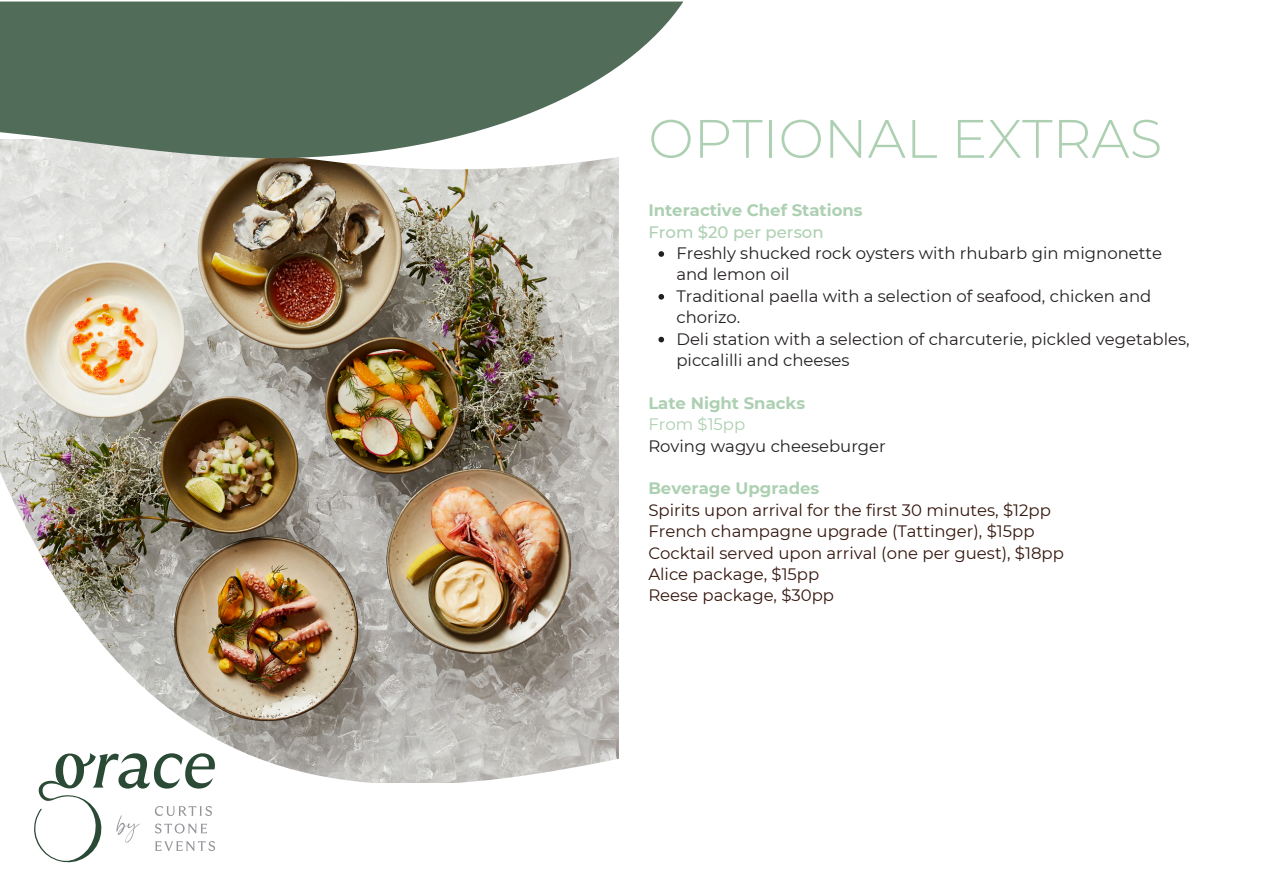
<style>
.page{position:relative;width:1263px;height:894px;background:#fff}
.page>*{position:absolute;margin:0;border:0;box-sizing:border-box;transform-origin:0 0}
.t1{font:300 54px "Montserrat";color:#add0b2}
.t2{font:16.5px/21.3px "Montserrat";color:#231f20}
.t3{font:16.5px "Montserrat";color:#34160c}
.t4{font:700 16.5px/21.3px "Montserrat";color:#add0b2}
.t5{font:16.5px "Montserrat";color:#add0b2}
.s1{font-weight:500}
</style>
<div class="page">
<img style="left:0;top:169px;width:618px;height:302px">
<svg style="left:0;top:158px;width:619px;height:11px"></svg>
<svg style="left:0;top:2px;width:683px;height:156px;fill:#526c5a"></svg>
<img style="left:0;top:471px;width:619px;height:312px">
<svg style="left:33px;top:752px;width:184px;height:111px"></svg>
<svg style="left:658px;top:251px;width:6px;height:6px"></svg>
<svg style="left:658px;top:294px;width:6px;height:5px"></svg>
<svg style="left:658px;top:336px;width:6px;height:6px"></svg>
<p class="t1" style="left:648px;top:105px;width:515px">OPTIONAL EXTRAS</p>
<h1 class="t4" style="left:648px;top:200px;width:216px">Interactive Chef Stations<br><span class="s1">From $20 per person</span></h1>
<h2 class="t2" style="left:676px;top:242px;width:487px">Freshly shucked rock oysters with rhubarb gin mignonette and lemon oil</h2>
<p class="t2" style="left:676px;top:285px;width:476px">Traditional paella with a selection of seafood, chicken and chorizo.</p>
<p class="t2" style="left:676px;top:328px;width:515px">Deli station with a selection of charcuterie, pickled vegetables, piccalilli and cheeses</p>
<p class="t4" style="left:648px;top:392px;width:158px">Late Night Snacks</p>
<p class="t5" style="left:648px;top:414px;width:98px">From $15pp</p>
<p class="t2" style="left:648px;top:435px;width:239px">Roving wagyu cheeseburger</p>
<p class="t4" style="left:648px;top:477px;width:172px">Beverage Upgrades</p>
<p class="t3" style="left:648px;top:499px;width:404px">Spirits upon arrival for the first 30 minutes, $12pp</p>
<p class="t3" style="left:648px;top:521px;width:388px">French champagne upgrade (Tattinger), $15pp</p>
<p class="t3" style="left:648px;top:542px;width:417px">Cocktail served upon arrival (one per guest), $18pp</p>
<p class="t3" style="left:648px;top:564px;width:172px">Alice package, $15pp</p>
<p class="t3" style="left:648px;top:585px;width:187px">Reese package, $30pp</p>
</div>
